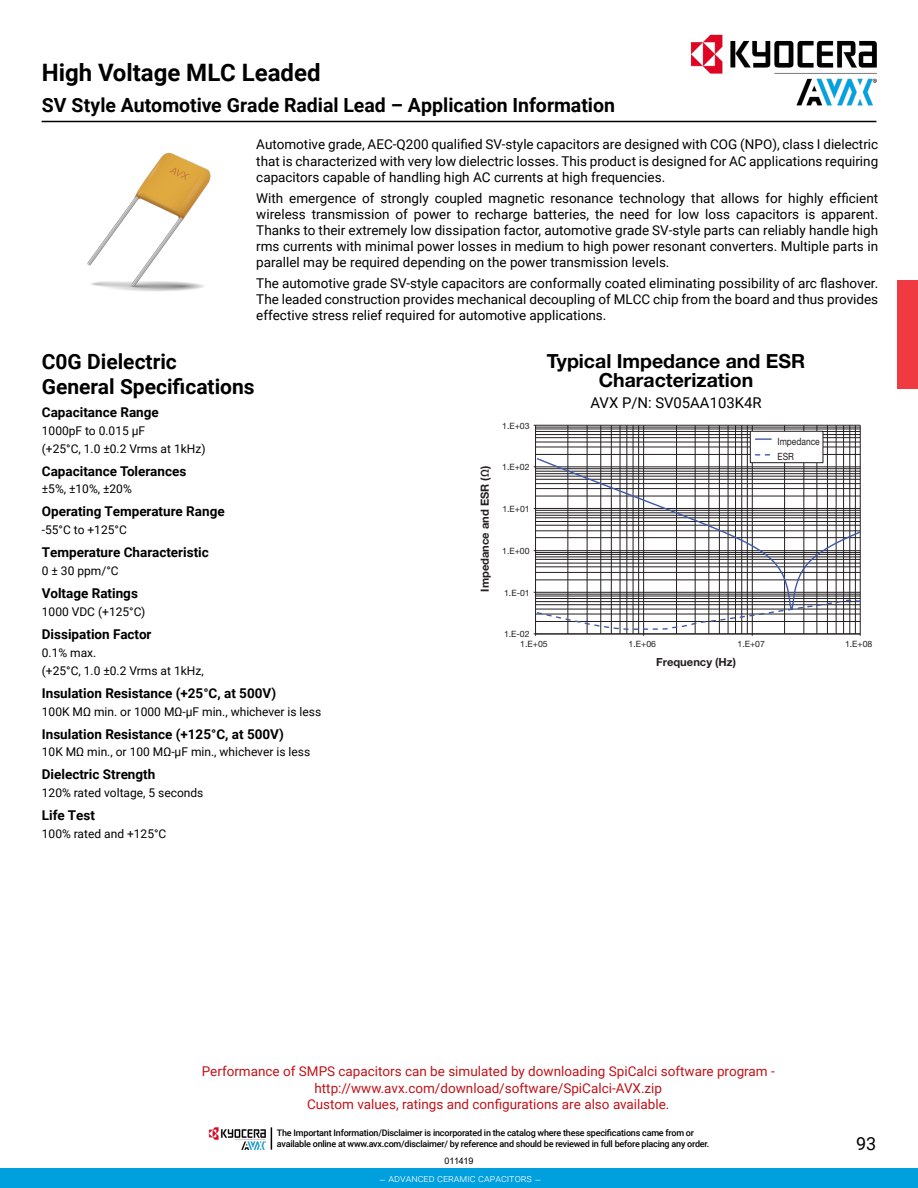
<style>
.page{position:relative;width:918px;height:1188px;background:#fff}
.page>*{position:absolute;margin:0;border:0;box-sizing:border-box;transform-origin:0 0}
.t1{font:700 24px "Roboto";color:#000}
.t2{font:700 21px/25.2px "Roboto";color:#000}
.t3{font:700 19.5px "Roboto";color:#000}
.t4{font:700 19.5px/19.5px "Helvetica Neue LT Std";color:#000;text-align:center}
.t5{font:18px "Roboto";color:#000}
.t6{font:14.85px "Roboto";color:#000}
.t7{font:13.5px/16.2px "Roboto";color:#000;text-align:justify}
.t8{font:700 13.5px "Roboto";color:#000}
.t9{font:13.5px/16.2px "Roboto";color:#c0131a;text-align:center}
.t10{font:12px/17.9px "Roboto";color:#000}
.t11{font:700 11.25px "Helvetica Neue LT Std";color:#231f20}
.t12{font:300 10.5px "Roboto";color:#fff}
.t13{font:9.9px/15.8px "Helvetica Neue LT Std";color:#231f20;scale:.85 1}
.t14{font:500 9px/10.8px "Roboto";letter-spacing:-.025em;color:#000}
.t15{font:9px "Arial";letter-spacing:-.02em;color:#000}
.t16{font:8.7px "Helvetica Neue LT Std";color:#231f20}
</style>
<div class="page">
<hr style="left:42px;top:121px;width:834px;height:1px;background:#000">
<div style="left:897px;top:281px;width:21px;height:108px;background:#ef3a41"></div>
<img style="left:87px;top:152px;width:124px;height:139px">
<svg style="left:536px;top:426px;width:324px;height:31px"></svg>
<hr style="left:536px;top:454px;width:324px;height:1px;background:#231f20">
<hr style="left:536px;top:447px;width:324px;height:1px;background:#231f20">
<hr style="left:536px;top:442px;width:324px;height:1px;background:#231f20">
<hr style="left:536px;top:437px;width:324px;height:1px;background:#231f20">
<hr style="left:536px;top:434px;width:324px;height:1px;background:#231f20">
<hr style="left:536px;top:431px;width:324px;height:1px;background:#231f20">
<hr style="left:536px;top:429px;width:324px;height:1px;background:#231f20">
<hr style="left:536px;top:427px;width:324px;height:1px;background:#231f20">
<hr style="left:536px;top:425px;width:324px;height:1px;background:#231f20">
<hr style="left:568px;top:425px;width:1px;height:209px;background:#231f20">
<hr style="left:587px;top:425px;width:1px;height:209px;background:#231f20">
<hr style="left:601px;top:425px;width:1px;height:209px;background:#231f20">
<hr style="left:611px;top:425px;width:1px;height:209px;background:#231f20">
<hr style="left:620px;top:425px;width:1px;height:209px;background:#231f20">
<hr style="left:627px;top:425px;width:1px;height:209px;background:#231f20">
<hr style="left:633px;top:425px;width:1px;height:209px;background:#231f20">
<hr style="left:638px;top:425px;width:1px;height:209px;background:#231f20">
<hr style="left:676px;top:425px;width:1px;height:209px;background:#231f20">
<hr style="left:695px;top:425px;width:1px;height:209px;background:#231f20">
<hr style="left:709px;top:425px;width:1px;height:209px;background:#231f20">
<hr style="left:719px;top:425px;width:1px;height:209px;background:#231f20">
<hr style="left:728px;top:425px;width:1px;height:209px;background:#231f20">
<hr style="left:735px;top:425px;width:1px;height:209px;background:#231f20">
<hr style="left:741px;top:425px;width:1px;height:209px;background:#231f20">
<hr style="left:747px;top:425px;width:1px;height:209px;background:#231f20">
<hr style="left:784px;top:425px;width:1px;height:209px;background:#231f20">
<hr style="left:804px;top:425px;width:1px;height:209px;background:#231f20">
<hr style="left:817px;top:425px;width:1px;height:209px;background:#231f20">
<hr style="left:827px;top:425px;width:1px;height:209px;background:#231f20">
<hr style="left:836px;top:425px;width:1px;height:209px;background:#231f20">
<hr style="left:843px;top:425px;width:1px;height:209px;background:#231f20">
<hr style="left:850px;top:425px;width:1px;height:209px;background:#231f20">
<hr style="left:855px;top:425px;width:1px;height:209px;background:#231f20">
<hr style="left:643px;top:425px;width:1px;height:209px;background:#231f20">
<hr style="left:752px;top:425px;width:1px;height:209px;background:#231f20">
<hr style="left:860px;top:425px;width:1px;height:209px;background:#231f20">
<hr style="left:535px;top:425px;width:1px;height:209px;background:#231f20">
<svg style="left:536px;top:457px;width:324px;height:142px"></svg>
<svg style="left:534px;top:599px;width:327px;height:37px"></svg>
<div style="left:750px;top:431px;width:73px;height:32px;background:#fff"></div>
<div style="left:750px;top:431px;width:73px;height:32px;border:1px solid #231f20"></div>
<svg style="left:756px;top:438px;width:15px;height:2px"></svg>
<svg style="left:756px;top:454px;width:15px;height:2px"></svg>
<img style="left:669px;top:34px;width:208px;height:87px">
<div style="left:0;top:1169px;width:918px;height:19px;background:#00a0df"></div>
<img style="left:209px;top:1127px;width:57px;height:23px">
<svg style="left:271px;top:1127px;width:1px;height:23px"></svg>
<h1 class="t1" style="left:42px;top:55px;width:280px">High Voltage MLC Leaded</h1>
<h3 class="t3" style="left:42px;top:92px;width:575px">SV Style Automotive Grade Radial Lead – Application Information</h3>
<p class="t7" style="left:256px;top:136px;width:623px">Automotive grade, AEC-Q200 qualified SV-style capacitors are designed with COG (NPO), class I dielectric that is characterized with very low dielectric losses. This product is designed for AC applications requiring capacitors capable of handling high AC currents at high frequencies.</p>
<p class="t7" style="left:256px;top:189px;width:623px">With emergence of strongly coupled magnetic resonance technology that allows for highly efficient wireless transmission of power to recharge batteries, the need for low loss capacitors is apparent.<br>Thanks to their extremely low dissipation factor, automotive grade SV-style parts can reliably handle high rms currents with minimal power losses in medium to high power resonant converters. Multiple parts in parallel may be required depending on the power transmission levels.</p>
<p class="t7" style="left:256px;top:275px;width:623px">The automotive grade SV-style capacitors are conformally coated eliminating possibility of arc flashover.<br>The leaded construction provides mechanical decoupling of MLCC chip from the board and thus provides effective stress relief required for automotive applications.</p>
<h2 class="t2" style="left:42px;top:348px;width:214px">C0G Dielectric<br>General Specifications</h2>
<p class="t8" style="left:42px;top:402px;width:118px">Capacitance Range</p>
<p class="t10" style="left:42px;top:421px;width:165px">1000pF to 0.015 μF<br>(+25°C, 1.0 ±0.2 Vrms at 1kHz)</p>
<p class="t8" style="left:42px;top:461px;width:146px">Capacitance Tolerances</p>
<p class="t10" style="left:42px;top:480px;width:91px">±5%, ±10%, ±20%</p>
<p class="t8" style="left:42px;top:502px;width:184px">Operating Temperature Range</p>
<p class="t10" style="left:42px;top:521px;width:87px">-55°C to +125°C</p>
<p class="t8" style="left:42px;top:543px;width:169px">Temperature Characteristic</p>
<p class="t10" style="left:42px;top:562px;width:78px">0 ± 30 ppm/°C</p>
<p class="t8" style="left:42px;top:584px;width:98px">Voltage Ratings</p>
<p class="t10" style="left:42px;top:602px;width:105px">1000 VDC (+125°C)</p>
<p class="t8" style="left:42px;top:625px;width:111px">Dissipation Factor</p>
<p class="t10" style="left:42px;top:643px;width:163px">0.1% max.<br>(+25°C, 1.0 ±0.2 Vrms at 1kHz,</p>
<p class="t8" style="left:42px;top:683px;width:236px">Insulation Resistance (+25°C, at 500V)</p>
<p class="t10" style="left:42px;top:702px;width:281px">100K MΩ min. or 1000 MΩ-μF min., whichever is less</p>
<p class="t8" style="left:42px;top:724px;width:244px">Insulation Resistance (+125°C, at 500V)</p>
<p class="t10" style="left:42px;top:743px;width:270px">10K MΩ min., or 100 MΩ-μF min., whichever is less</p>
<p class="t8" style="left:42px;top:765px;width:115px">Dielectric Strength</p>
<p class="t10" style="left:42px;top:784px;width:163px">120% rated voltage, 5 seconds</p>
<p class="t8" style="left:42px;top:806px;width:55px">Life Test</p>
<p class="t10" style="left:42px;top:825px;width:126px">100% rated and +125°C</p>
<p class="t16" style="left:502px;top:420px;width:29px">1.E+03</p>
<p class="t11" style="left:478px;top:592px;width:127px;rotate:-90deg">Impedance and ESR (Ω)</p>
<p class="t16" style="left:502px;top:462px;width:29px">1.E+02</p>
<p class="t16" style="left:502px;top:504px;width:29px">1.E+01</p>
<p class="t16" style="left:502px;top:546px;width:29px">1.E+00</p>
<p class="t16" style="left:504px;top:587px;width:27px">1.E-01</p>
<h3 class="t4" style="left:547px;top:350px;width:260px">Typical Impedance and ESR<br>Characterization</h3>
<p class="t6" style="left:591px;top:392px;width:172px">AVX P/N: SV05AA103K4R</p>
<p class="t13" style="left:778px;top:433px;width:51px">Impedance<br>ESR</p>
<p class="t16" style="left:504px;top:628px;width:27px">1.E-02</p>
<p class="t16" style="left:520px;top:639px;width:29px">1.E+05</p>
<p class="t16" style="left:629px;top:639px;width:29px">1.E+06</p>
<p class="t16" style="left:737px;top:639px;width:29px">1.E+07</p>
<p class="t16" style="left:845px;top:639px;width:29px">1.E+08</p>
<p class="t11" style="left:656px;top:655px;width:81px">Frequency (Hz)</p>
<p class="t9" style="left:202px;top:1063px;width:575px">Performance of SMPS capacitors can be simulated by downloading SpiCalci software program - http://www.avx.com/download/software/SpiCalci-AVX.zip<br>Custom values, ratings and configurations are also available.</p>
<p class="t14" style="left:277px;top:1127px;width:434px">The Important Information/Disclaimer is incorporated in the catalog where these specifications came from or available online at www.avx.com/disclaimer/ by reference and should be reviewed in full before placing any order.</p>
<p class="t15" style="left:445px;top:1155px;width:30px">011419</p>
<p class="t12" style="left:379px;top:1171px;width:164px">– advanced ceramic capacitors –</p>
<h3 class="t5" style="left:856px;top:1131px;width:22px">93</h3>
</div>
